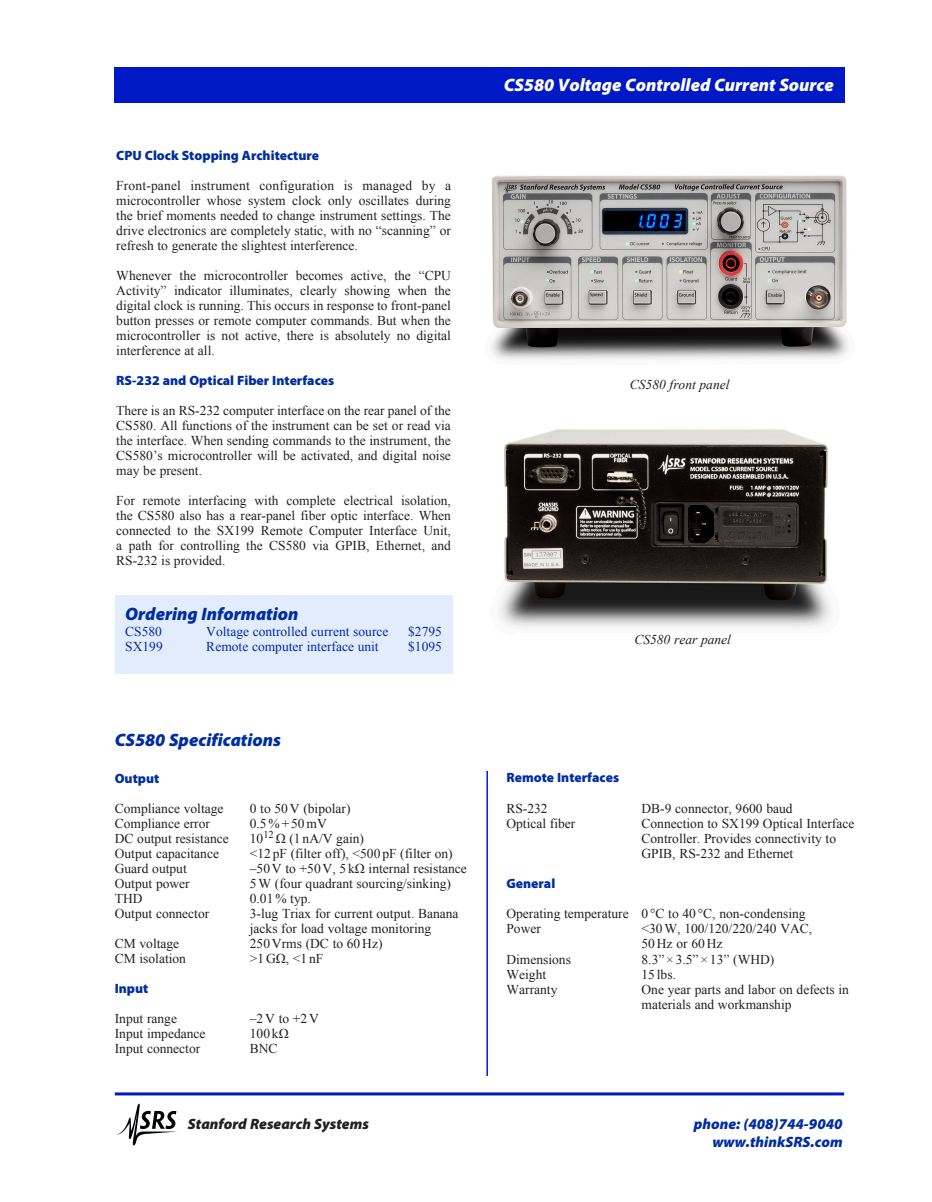
<style>
.page{position:relative;width:932px;height:1202px;background:#fff}
.page>*{position:absolute;margin:0;border:0;box-sizing:border-box;transform-origin:0 0}
.t1{font:italic 900 18px "Myriad Pro";color:#002da3}
.t2{font:italic 900 18px "Myriad Pro";color:#fff}
.t3{font:italic 900 15px/18px "Myriad Pro";color:#002da3;text-align:right}
.t4{font:italic 900 15px "Myriad Pro";color:#231f20}
.t5{font:13.5px/15px "Times New Roman";color:#231f20}
.t6{font:900 13.5px "Myriad Pro";color:#002da3}
.t7{font:13.5px "Times New Roman";color:#002da3}
.t8{font:italic 13.5px "Times New Roman";color:#231f20}
</style>
<div class="page">
<hr style="left:115px;top:1092px;width:729px;height:3px;background:#0019c7">
<svg style="left:116px;top:1103px;width:61px;height:42px"></svg>
<img style="left:491px;top:175px;width:357px;height:185px">
<img style="left:500px;top:429px;width:330px;height:199px">
<div style="left:115px;top:68px;width:730px;height:34px;background:#0019c7"></div>
<div style="left:115px;top:595px;width:337px;height:79px;background:#e3ecfd"></div>
<hr style="left:486px;top:771px;width:2px;height:305px;background:#0019c7">
<p class="t6" style="left:116px;top:148px;width:204px">CPU Clock Stopping Architecture</p>
<p class="t5" style="left:116px;top:178px;width:336px;text-align:justify">Front-panel instrument configuration is managed by a microcontroller whose system clock only oscillates during the brief moments needed to change instrument settings. The drive electronics are completely static, with no “scanning” or refresh to generate the slightest interference.</p>
<p class="t5" style="left:116px;top:268px;width:336px;text-align:justify">Whenever the microcontroller becomes active, the “CPU Activity” indicator illuminates, clearly showing when the digital clock is running. This occurs in response to front-panel button presses or remote computer commands. But when the microcontroller is not active, there is absolutely no digital interference at all.</p>
<p class="t6" style="left:116px;top:373px;width:219px">RS-232 and Optical Fiber Interfaces</p>
<p class="t5" style="left:116px;top:403px;width:336px;text-align:justify">There is an RS-232 computer interface on the rear panel of the CS580. All functions of the instrument can be set or read via the interface. When sending commands to the instrument, the CS580’s microcontroller will be activated, and digital noise may be present.</p>
<p class="t5" style="left:116px;top:493px;width:336px;text-align:justify">For remote interfacing with complete electrical isolation, the CS580 also has a rear-panel fiber optic interface. When connected to the SX199 Remote Computer Interface Unit, a path for controlling the CS580 via GPIB, Ethernet, and RS-232 is provided.</p>
<h1 class="t1" style="left:125px;top:603px;width:175px">Ordering Information</h1>
<p class="t7" style="left:125px;top:622px;width:38px">CS580</p>
<p class="t7" style="left:206px;top:622px;width:184px">Voltage controlled current source</p>
<p class="t7" style="left:408px;top:622px;width:35px">$2795</p>
<p class="t7" style="left:125px;top:637px;width:39px">SX199</p>
<p class="t7" style="left:206px;top:637px;width:174px">Remote computer interface unit</p>
<p class="t7" style="left:408px;top:637px;width:35px">$1095</p>
<h1 class="t1" style="left:115px;top:730px;width:168px">CS580 Specifications</h1>
<p class="t6" style="left:115px;top:770px;width:46px">Output</p>
<p class="t5" style="left:115px;top:800px;width:110px">Compliance voltage</p>
<p class="t5" style="left:250px;top:800px;width:102px">0 to 50V (bipolar)</p>
<p class="t5" style="left:115px;top:815px;width:97px">Compliance error</p>
<p class="t5" style="left:250px;top:815px;width:78px">0.5%+50mV</p>
<p class="t5" style="left:115px;top:830px;width:115px">DC output resistance</p>
<p class="t5" style="left:250px;top:830px;width:116px">10<sup>12</sup> Ω (1 nA/V gain)</p>
<p class="t5" style="left:115px;top:845px;width:106px">Output capacitance</p>
<p class="t5" style="left:250px;top:845px;width:204px">&lt;12 pF (filter off), &lt;500 pF (filter on)</p>
<p class="t5" style="left:115px;top:860px;width:73px">Guard output</p>
<p class="t5" style="left:250px;top:860px;width:218px">–50V to +50V, 5 kΩ internal resistance</p>
<p class="t5" style="left:115px;top:875px;width:76px">Output power</p>
<p class="t5" style="left:250px;top:875px;width:203px">5W (four quadrant sourcing/sinking)</p>
<p class="t5" style="left:115px;top:890px;width:29px">THD</p>
<p class="t5" style="left:250px;top:890px;width:63px">0.01% typ.</p>
<p class="t5" style="left:115px;top:905px;width:96px">Output connector</p>
<p class="t5" style="left:250px;top:905px;width:210px">3-lug Triax for current output. Banana jacks for load voltage monitoring</p>
<p class="t5" style="left:115px;top:935px;width:66px">CM voltage</p>
<p class="t5" style="left:250px;top:935px;width:134px">250Vrms (DC to 60Hz)</p>
<p class="t5" style="left:115px;top:950px;width:73px">CM isolation</p>
<p class="t5" style="left:250px;top:950px;width:75px">&gt;1GΩ, &lt;1 nF</p>
<p class="t6" style="left:115px;top:980px;width:35px">Input</p>
<p class="t5" style="left:115px;top:1010px;width:64px">Input range</p>
<p class="t5" style="left:250px;top:1010px;width:70px">–2V to +2V</p>
<p class="t5" style="left:115px;top:1025px;width:92px">Input impedance</p>
<p class="t5" style="left:250px;top:1025px;width:40px">100 kΩ</p>
<p class="t5" style="left:115px;top:1040px;width:87px">Input connector</p>
<p class="t5" style="left:250px;top:1040px;width:29px">BNC</p>
<p class="t4" style="left:188px;top:1115px;width:182px">Stanford Research Systems</p>
<h1 class="t2" style="left:503px;top:75px;width:332px">CS580 Voltage Controlled Current Source</h1>
<p class="t8" style="left:630px;top:375px;width:101px">CS580 front panel</p>
<p class="t8" style="left:634px;top:630px;width:98px">CS580 rear panel</p>
<p class="t6" style="left:506px;top:770px;width:114px">Remote Interfaces</p>
<p class="t5" style="left:506px;top:800px;width:43px">RS-232</p>
<p class="t5" style="left:641px;top:800px;width:152px">DB-9 connector, 9600 baud</p>
<p class="t5" style="left:506px;top:815px;width:70px">Optical fiber</p>
<p class="t5" style="left:641px;top:815px;width:214px">Connection to SX199 Optical Interface<br>Controller. Provides connectivity to<br>GPIB, RS-232 and Ethernet</p>
<p class="t6" style="left:506px;top:875px;width:50px">General</p>
<p class="t5" style="left:506px;top:905px;width:301px">Operating temperature 0 °C to 40 °C, non-condensing<br>Power</p>
<p class="t5" style="left:641px;top:920px;width:172px">&lt;30W, 100/120/220/240 VAC,<br>50Hz or 60Hz</p>
<p class="t5" style="left:506px;top:951px;width:66px">Dimensions</p>
<p class="t5" style="left:641px;top:951px;width:134px">8.3”×3.5”×13” (WHD)</p>
<p class="t5" style="left:506px;top:966px;width:41px">Weight</p>
<p class="t5" style="left:641px;top:966px;width:36px">15 lbs.</p>
<p class="t5" style="left:506px;top:981px;width:52px">Warranty</p>
<p class="t5" style="left:641px;top:981px;width:209px">One year parts and labor on defects in materials and workmanship</p>
<p class="t3" style="left:693px;top:1115px;width:150px">phone: (408)744-9040 www.thinkSRS.com</p>
</div>
